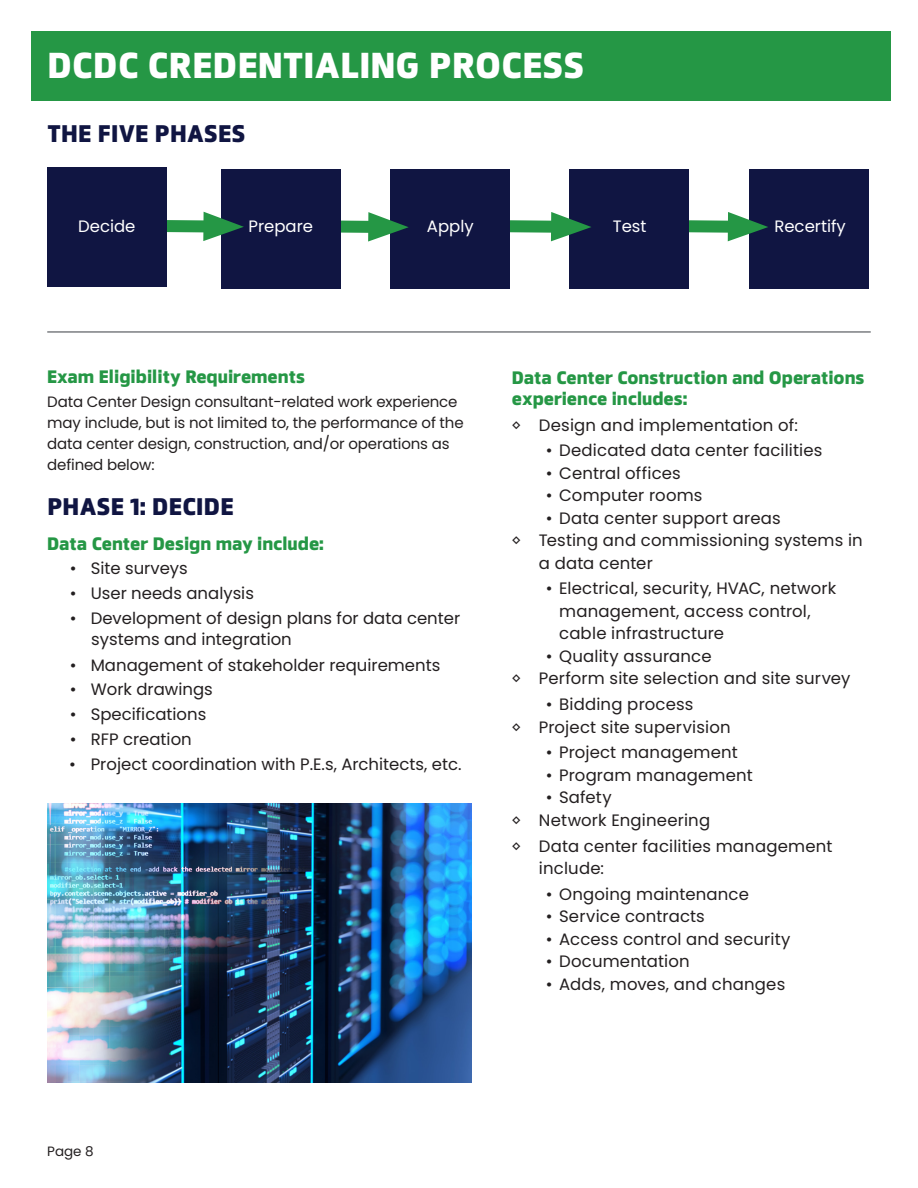
<style>
.page{position:relative;width:918px;height:1188px;background:#fff}
.page>*{position:absolute;margin:0;border:0;box-sizing:border-box;transform-origin:0 0}
.BigBoldHeader{font:800 36px "Facto";letter-spacing:.01em;color:#fff}
.t1{font:800 24px "Facto";letter-spacing:.01em;color:#101542}
.t2{font:800 18px/21px "Facto";color:#259745}
.t3{font:16.5px/22.5px "Poppins";letter-spacing:.005em;color:#231f20}
.t4{font:16.5px "Poppins";color:#fff}
.t5{font:15px/21px "Poppins";letter-spacing:-.01em;color:#231f20}
.t6{font:13.5px "Poppins";color:#231f20}
</style>
<div class="page">
<div style="left:749px;top:170px;width:119px;height:119px;background:#101542"></div>
<svg style="left:688px;top:212px;width:80px;height:29px"></svg>
<div style="left:569px;top:170px;width:119px;height:119px;background:#101542"></div>
<svg style="left:510px;top:212px;width:81px;height:29px"></svg>
<div style="left:391px;top:169px;width:119px;height:120px;background:#101542"></div>
<svg style="left:341px;top:212px;width:68px;height:30px"></svg>
<div style="left:221px;top:169px;width:120px;height:120px;background:#101542"></div>
<hr style="left:47px;top:332px;width:824px;height:1px;background:#383d43">
<svg style="left:167px;top:212px;width:77px;height:29px"></svg>
<div style="left:47px;top:167px;width:120px;height:120px;background:#101542"></div>
<img style="left:47px;top:803px;width:425px;height:279px">
<div style="left:31px;top:31px;width:860px;height:69px;background:#259745"></div>
<p class="BigBoldHeader" style="left:47px;top:38px;width:538px">DCDC CREDENTIALING PROCESS</p>
<p class="t1" style="left:47px;top:115px;width:200px">THE FIVE PHASES</p>
<p class="t4" style="left:78px;top:217px;width:59px">Decide</p>
<p class="t4" style="left:248px;top:217px;width:66px">Prepare</p>
<p class="t4" style="left:427px;top:217px;width:48px">Apply</p>
<p class="t4" style="left:613px;top:217px;width:35px">Test</p>
<p class="t4" style="left:774px;top:217px;width:73px">Recertify</p>
<p class="t2" style="left:47px;top:365px;width:259px">Exam Eligibility Requirements</p>
<p class="t5" style="left:47px;top:391px;width:418px">Data Center Design consultant-related work experience may include, but is not limited to, the performance of the data center design, construction, and/or operations as defined below:</p>
<p class="t1" style="left:47px;top:488px;width:188px">PHASE 1: DECIDE</p>
<p class="t2" style="left:47px;top:532px;width:278px">Data Center Design may include:</p>
<p class="t3" style="left:70px;top:557px;width:120px">• Site surveys</p>
<p class="t3" style="left:70px;top:582px;width:186px">• User needs analysis</p>
<p class="t3" style="left:91px;top:608px;width:370px;line-height:21px;text-indent:-22px">• Development of design plans for data center systems and integration</p>
<p class="t3" style="left:70px;top:654px;width:372px">• Management of stakeholder requirements</p>
<p class="t3" style="left:70px;top:678px;width:145px">• Work drawings</p>
<p class="t3" style="left:70px;top:703px;width:138px">• Specifications</p>
<p class="t3" style="left:70px;top:728px;width:124px">• RFP creation</p>
<p class="t3" style="left:69px;top:753px;width:394px">• Project coordination with P.E.s, Architects, etc.</p>
<p class="t2" style="left:512px;top:366px;width:354px">Data Center Construction and Operations experience includes:</p>
<p class="t3" style="left:512px;top:414px;width:288px">◊ Design and implementation of:</p>
<p class="t3" style="left:546px;top:439px;width:278px">• Dedicated data center facilities</p>
<p class="t3" style="left:546px;top:462px;width:137px">• Central offices</p>
<p class="t3" style="left:546px;top:484px;width:158px">• Computer rooms</p>
<p class="t3" style="left:546px;top:507px;width:237px">• Data center support areas</p>
<p class="t3" style="left:539px;top:529px;width:325px;text-indent:-27px">◊ Testing and commissioning systems in a data center</p>
<p class="t3" style="left:559px;top:578px;width:279px;text-indent:-14px">• Electrical, security, HVAC, network management, access control, cable infrastructure</p>
<p class="t3" style="left:546px;top:645px;width:167px">• Quality assurance</p>
<p class="t3" style="left:512px;top:668px;width:340px">◊ Perform site selection and site survey</p>
<p class="t3" style="left:546px;top:693px;width:149px">• Bidding process</p>
<p class="t3" style="left:512px;top:716px;width:220px">◊ Project site supervision</p>
<p class="t3" style="left:546px;top:742px;width:194px">• Project management</p>
<p class="t3" style="left:546px;top:764px;width:209px">• Program management</p>
<p class="t3" style="left:546px;top:787px;width:68px">• Safety</p>
<p class="t3" style="left:512px;top:809px;width:200px">◊ Network Engineering</p>
<p class="t3" style="left:539px;top:835px;width:295px;text-indent:-27px">◊ Data center facilities management include:</p>
<p class="t3" style="left:546px;top:883px;width:205px">• Ongoing maintenance</p>
<p class="t3" style="left:546px;top:905px;width:161px">• Service contracts</p>
<p class="t3" style="left:546px;top:928px;width:246px">• Access control and security</p>
<p class="t3" style="left:546px;top:950px;width:146px">• Documentation</p>
<p class="t3" style="left:546px;top:973px;width:241px">• Adds, moves, and changes</p>
<p class="t6" style="left:47px;top:1144px;width:48px">Page 8</p>
</div>
